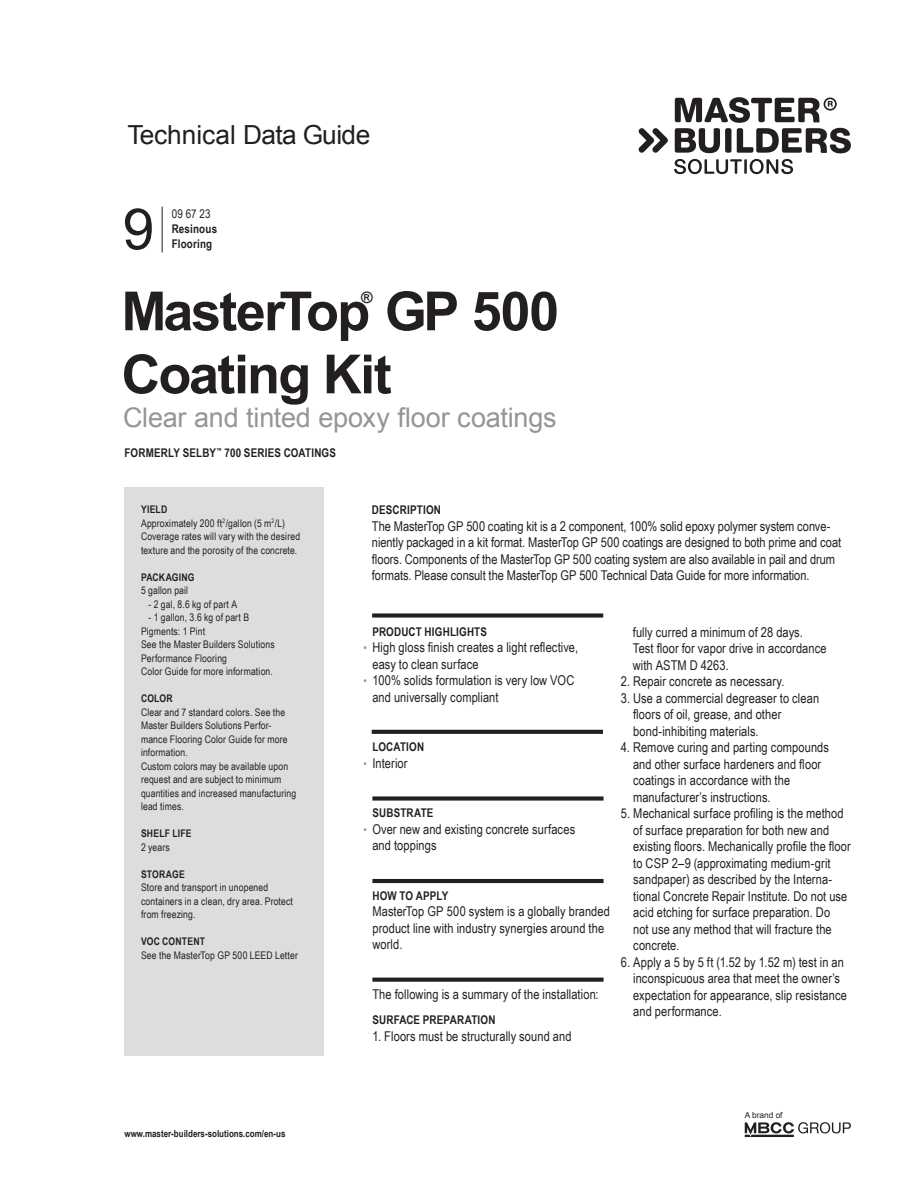
<style>
.page{position:relative;width:918px;height:1188px;background:#fff}
.page>*{position:absolute;margin:0;border:0;box-sizing:border-box;transform-origin:0 0}
.t1{font:57px "Arial";color:#231f20}
.t2{font:700 54px "Arial";letter-spacing:-.035em;color:#231f20}
.t3{font:27px "Arial";letter-spacing:-.005em;color:#939598}
.t4{font:26.25px "Arial";letter-spacing:-.015em;color:#231f20}
.t5{font:700 15.75px "Arial";color:#231f20}
.t6{font:13.5px/16.5px "Arial Narrow";letter-spacing:.005em;color:#231f20}
.t7{font:700 12px/15px "Arial Narrow";letter-spacing:.015em;color:#231f20}
.t8{font:12px "Arial Narrow";color:#231f20}
.t9{font:10.5px/13.5px "Arial Narrow";letter-spacing:.015em;color:#231f20}
.t10{font:700 10.5px "Arial Narrow";letter-spacing:.015em;color:#231f20}
.t11{font:700 9.75px "Arial Narrow";color:#231f20}
.t12{font:8.25px "Arial";color:#231f20}
.s1{font-weight:700}
.s2{font-size:12px;color:#939598}
</style>
<div class="page">
<svg style="left:674px;top:159px;width:119px;height:15px"></svg>
<svg style="left:639px;top:128px;width:29px;height:25px"></svg>
<svg style="left:675px;top:97px;width:176px;height:56px"></svg>
<svg style="left:745px;top:1122px;width:106px;height:15px"></svg>
<hr style="left:162px;top:207px;width:1px;height:45px;background:#231f20">
<div style="left:125px;top:487px;width:199px;height:569px;background:#dcdddf"></div>
<div style="left:372px;top:613px;width:231px;height:5px;background:#231f20"></div>
<div style="left:372px;top:796px;width:232px;height:5px;background:#231f20"></div>
<hr style="left:372px;top:879px;width:232px;height:4px;background:#231f20">
<svg style="left:372px;top:978px;width:232px;height:4px"></svg>
<svg style="left:372px;top:730px;width:231px;height:4px"></svg>
<h3 class="t4" style="left:128px;top:118px;width:244px">Technical Data Guide</h3>
<h1 class="t1" style="left:123px;top:192px;width:33px">9</h1>
<p class="t8" style="left:172px;top:205px;width:40px">09 67 23</p>
<p class="t7" style="left:172px;top:221px;width:47px">Resinous<br>Flooring</p>
<h2 class="t2" style="left:122px;top:275px;width:439px">MasterTop GP 500</h2>
<p class="t5" style="left:361px;top:287px;width:13px">®</p>
<h2 class="t2" style="left:121px;top:338px;width:272px">Coating Kit</h2>
<h3 class="t3" style="left:123px;top:400px;width:435px">Clear and tinted epoxy floor coatings</h3>
<p class="t7" style="left:125px;top:445px;width:213px">FORMERLY SELBY<sup>™</sup> 700 SERIES COATINGS</p>
<p class="t9" style="left:141px;top:502px;width:161px"><span class="s1">YIELD<br></span>Approximately 200 ft<sup>2</sup>/gallon (5 m<sup>2</sup>/L)<br>Coverage rates will vary with the desired texture and the porosity of the concrete.</p>
<p class="t10" style="left:141px;top:571px;width:55px">PACKAGING</p>
<p class="t9" style="left:141px;top:583px;width:49px">5 gallon pail</p>
<p class="t9" style="left:148px;top:597px;width:90px">- 2 gal, 8.6 kg of part A</p>
<p class="t9" style="left:141px;top:610px;width:135px;text-indent:7px">- 1 gallon, 3.6 kg of part B<br>Pigments: 1 Pint<br>See the Master Builders Solutions<br>Performance Flooring<br>Color Guide for more information.</p>
<p class="t10" style="left:141px;top:692px;width:33px">COLOR</p>
<p class="t9" style="left:141px;top:705px;width:157px">Clear and 7 standard colors. See the<br>Master Builders Solutions Perfor&shy;mance Flooring Color Guide for more information.<br>Custom colors may be available upon request and are subject to minimum quantities and increased manufacturing lead times.</p>
<p class="t10" style="left:141px;top:827px;width:52px">SHELF LIFE</p>
<p class="t9" style="left:141px;top:840px;width:30px">2 years</p>
<p class="t10" style="left:141px;top:868px;width:45px">STORAGE</p>
<p class="t9" style="left:141px;top:880px;width:154px">Store and transport in unopened containers in a clean, dry area. Protect from freezing.</p>
<p class="t10" style="left:141px;top:935px;width:65px">VOC CONTENT</p>
<p class="t9" style="left:141px;top:948px;width:158px">See the MasterTop GP 500 LEED Letter</p>
<p class="t11" style="left:125px;top:1128px;width:162px">www.master-builders-solutions.com/en-us</p>
<p class="t7" style="left:372px;top:502px;width:71px">DESCRIPTION</p>
<p class="t6" style="left:372px;top:517px;width:471px">The MasterTop GP 500 coating kit is a 2 component, 100% solid epoxy polymer system conve&shy;niently packaged in a kit format. MasterTop GP 500 coatings are designed to both prime and coat floors. Components of the MasterTop GP 500 coating system are also available in pail and drum formats. Please consult the MasterTop GP 500 Technical Data Guide for more information.</p>
<p class="t7" style="left:372px;top:624px;width:116px">PRODUCT HIGHLIGHTS</p>
<p class="t6" style="left:372px;top:639px;width:207px;text-indent:-9px"><span class="s2">•</span> High gloss finish creates a light reflective, easy to clean surface</p>
<p class="t6" style="left:372px;top:672px;width:203px;text-indent:-9px"><span class="s2">•</span> 100% solids formulation is very low VOC and universally compliant</p>
<p class="t7" style="left:372px;top:739px;width:53px">LOCATION</p>
<p class="t6" style="left:363px;top:754px;width:46px"><span class="s2">•</span> Interior</p>
<p class="t7" style="left:372px;top:805px;width:63px">SUBSTRATE</p>
<p class="t6" style="left:372px;top:820px;width:204px;text-indent:-9px"><span class="s2">•</span> Over new and existing concrete surfaces and toppings</p>
<p class="t7" style="left:372px;top:888px;width:77px">HOW TO APPLY</p>
<p class="t6" style="left:372px;top:903px;width:239px">MasterTop GP 500 system is a globally branded product line with industry synergies around the world.</p>
<p class="t6" style="left:372px;top:985px;width:228px">The following is a summary of the installation:</p>
<p class="t7" style="left:372px;top:1012px;width:125px">SURFACE PREPARATION</p>
<p class="t6" style="left:372px;top:1027px;width:201px">1. Floors must be structurally sound and</p>
<p class="t6" style="left:633px;top:623px;width:195px">fully curred a minimum of 28 days.<br>Test floor for vapor drive in accordance with ASTM D 4263.</p>
<p class="t6" style="left:621px;top:673px;width:165px">2. Repair concrete as necessary.</p>
<p class="t6" style="left:633px;top:689px;width:187px;text-indent:-12px">3. Use a commercial degreaser to clean floors of oil, grease, and other bond-inhibiting materials.</p>
<p class="t6" style="left:633px;top:739px;width:197px;text-indent:-12px">4. Remove curing and parting compounds and other surface hardeners and floor coatings in accordance with the manufacturer’s instructions.</p>
<p class="t6" style="left:633px;top:805px;width:219px;text-indent:-12px">5. Mechanical surface profiling is the method of surface preparation for both new and existing floors. Mechanically profile the floor to CSP 2–9 (approximating medium-grit sandpaper) as described by the Interna&shy;tional Concrete Repair Institute. Do not use acid etching for surface preparation. Do<br>not use any method that will fracture the concrete.</p>
<p class="t6" style="left:633px;top:953px;width:215px;text-indent:-12px">6. Apply a 5 by 5 ft (1.52 by 1.52 m) test in an inconspicuous area that meet the owner’s expectation for appearance, slip resistance and performance.</p>
<p class="t12" style="left:745px;top:1110px;width:39px">A brand of</p>
</div>
